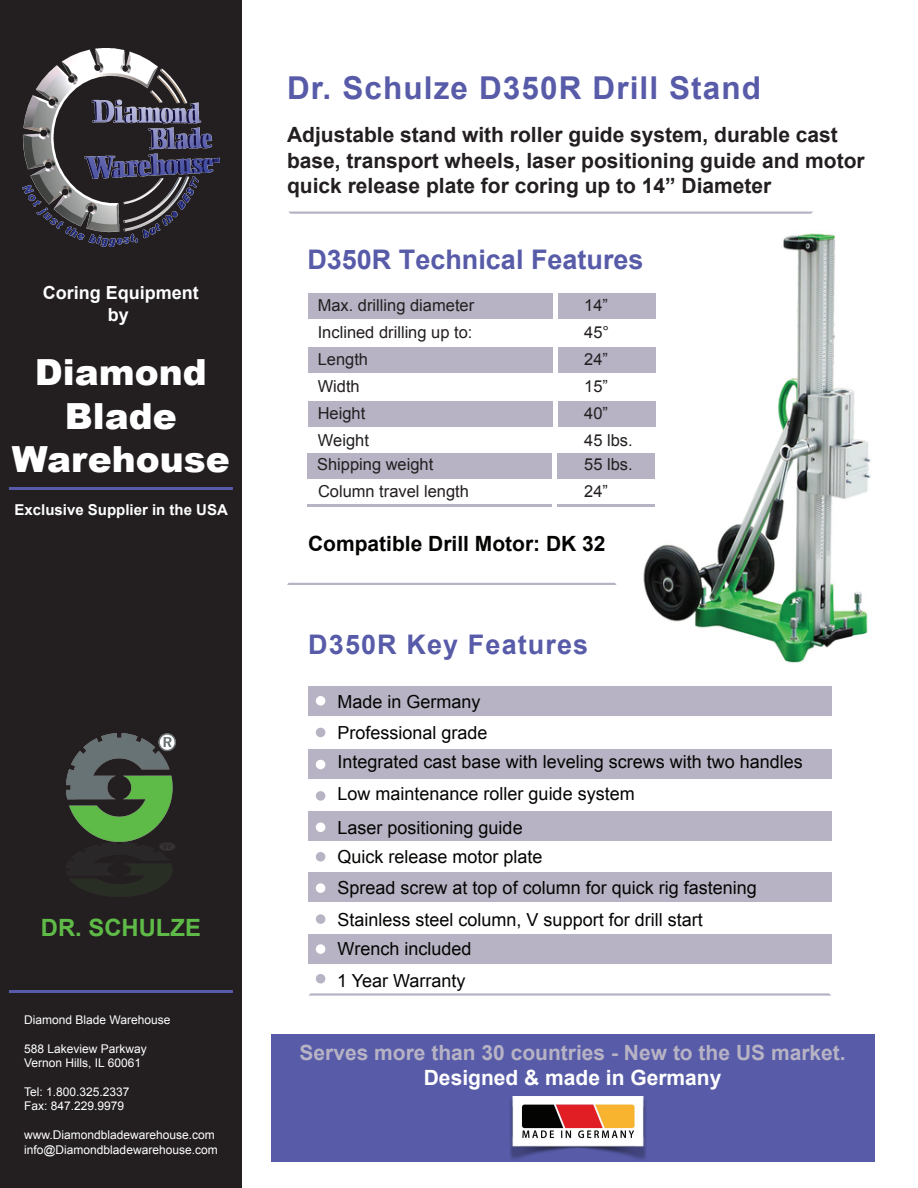
<style>
.page{position:relative;width:918px;height:1188px;background:#fff}
.page>*{position:absolute;margin:0;border:0;box-sizing:border-box;transform-origin:0 0}
.t1{font:900 36px/43.2px "Arial";color:#fff;text-align:center}
.t2{font:700 31.5px "Arial";letter-spacing:.035em;color:#575ba8}
.t3{font:700 27px "Arial";color:#575ba8}
.t4{font:700 27px "Arial";letter-spacing:.04em;color:#575ba8}
.t5{font:700 23.85px "Arial";color:#5fbb47}
.t6{font:700 21px/25.2px "Arial";color:#231f20}
.t7{font:700 21px "Arial";color:#b7b3c4}
.t8{font:700 21px "Arial";color:#040503}
.t9{font:700 21px "Arial";color:#fff}
.t10{font:18px/28.7px "Arial";color:#040503}
.t11{font:700 18px/21.6px "Arial";color:#fff;text-align:center}
.t12{font:18px "Arial";color:#050504}
.t13{font:16.5px "Arial";color:#231f20}
.t14{font:700 15px "Arial";color:#fff}
.t15{font:12px/14.4px "Arial";color:#fff}
</style>
<div class="page">
<img style="left:643px;top:233px;width:228px;height:430px">
<div style="left:271px;top:1034px;width:603px;height:127px;background:#575ba8"></div>
<div style="left:308px;top:872px;width:524px;height:30px;background:#b7b3c4"></div>
<div style="left:308px;top:686px;width:524px;height:30px;background:#b7b3c4"></div>
<div style="left:308px;top:749px;width:524px;height:29px;background:#b7b3c4"></div>
<div style="left:308px;top:811px;width:524px;height:30px;background:#b7b3c4"></div>
<div style="left:0;top:0;width:242px;height:1188px;background:#231f20"></div>
<img style="left:510px;top:1096px;width:136px;height:63px">
<hr style="left:9px;top:487px;width:224px;height:3px;background:#575ba8">
<img style="left:66px;top:734px;width:110px;height:162px">
<svg style="left:289px;top:212px;width:524px;height:2px"></svg>
<div style="left:308px;top:293px;width:245px;height:26px;background:#b7b3c4"></div>
<div style="left:558px;top:293px;width:98px;height:26px;background:#b7b3c4"></div>
<div style="left:558px;top:320px;width:98px;height:26px;background:#fff"></div>
<div style="left:308px;top:347px;width:245px;height:26px;background:#b7b3c4"></div>
<div style="left:558px;top:347px;width:98px;height:26px;background:#b7b3c4"></div>
<div style="left:558px;top:374px;width:98px;height:26px;background:#fff"></div>
<div style="left:308px;top:401px;width:245px;height:26px;background:#b7b3c4"></div>
<div style="left:558px;top:401px;width:98px;height:26px;background:#b7b3c4"></div>
<div style="left:558px;top:428px;width:98px;height:26px;background:#fff"></div>
<hr style="left:9px;top:990px;width:224px;height:3px;background:#575ba8">
<div style="left:316px;top:696px;width:9px;height:10px;background:#fff;border-radius:50%"></div>
<div style="left:316px;top:852px;width:9px;height:10px;background:#b7b3c4;border-radius:50%"></div>
<div style="left:316px;top:914px;width:9px;height:10px;background:#b7b3c4;border-radius:50%"></div>
<div style="left:316px;top:883px;width:9px;height:10px;background:#fff;border-radius:50%"></div>
<div style="left:316px;top:822px;width:9px;height:10px;background:#fff;border-radius:50%"></div>
<div style="left:316px;top:760px;width:9px;height:9px;background:#fff;border-radius:50%"></div>
<div style="left:316px;top:791px;width:9px;height:10px;background:#b7b3c4;border-radius:50%"></div>
<div style="left:316px;top:728px;width:9px;height:9px;background:#b7b3c4;border-radius:50%"></div>
<svg style="left:287px;top:583px;width:330px;height:2px"></svg>
<img style="left:22px;top:49px;width:197px;height:198px">
<div style="left:307px;top:453px;width:245px;height:26px;background:#b7b3c4"></div>
<div style="left:557px;top:453px;width:98px;height:26px;background:#b7b3c4"></div>
<div style="left:558px;top:479px;width:98px;height:26px;background:#fff"></div>
<div style="left:308px;top:934px;width:524px;height:30px;background:#b7b3c4"></div>
<div style="left:316px;top:944px;width:9px;height:10px;background:#fff;border-radius:50%"></div>
<hr style="left:307px;top:504px;width:245px;height:3px;background:#b7b3c4">
<hr style="left:557px;top:504px;width:98px;height:3px;background:#b7b3c4">
<svg style="left:308px;top:993px;width:523px;height:3px;background:#c9c5d2"></svg>
<div style="left:316px;top:974px;width:9px;height:10px;background:#b7b3c4;border-radius:50%"></div>
<p class="t11" style="left:43px;top:282px;width:158px">Coring Equipment by</p>
<h1 class="t1" style="left:12px;top:350px;width:220px">Diamond<br>Blade<br>Warehouse</h1>
<p class="t14" style="left:15px;top:501px;width:215px">Exclusive Supplier in the USA</p>
<h3 class="t5" style="left:41px;top:915px;width:162px">DR. SCHULZE</h3>
<p class="t15" style="left:24px;top:1013px;width:148px">Diamond Blade Warehouse</p>
<p class="t15" style="left:24px;top:1041px;width:124px">588 Lakeview Parkway<br>Vernon Hills, IL 60061</p>
<p class="t15" style="left:24px;top:1085px;width:107px">Tel: 1.800.325.2337<br>Fax: 847.229.9979</p>
<p class="t15" style="left:24px;top:1128px;width:195px">www.Diamondbladewarehouse.com info@Diamondbladewarehouse.com</p>
<h2 class="t2" style="left:287px;top:70px;width:476px">Dr. Schulze D350R Drill Stand</h2>
<p class="t6" style="left:287px;top:123px;width:579px">Adjustable stand with roller guide system, durable cast base, transport wheels, laser positioning guide and motor quick release plate for coring up to 14” Diameter</p>
<h3 class="t3" style="left:307px;top:244px;width:338px">D350R Technical Features</h3>
<p class="t13" style="left:318px;top:296px;width:158px">Max. drilling diameter</p>
<p class="t13" style="left:584px;top:296px;width:25px">14”</p>
<p class="t13" style="left:318px;top:323px;width:156px">Inclined drilling up to:</p>
<p class="t13" style="left:584px;top:323px;width:26px">45°</p>
<p class="t13" style="left:318px;top:350px;width:52px">Length</p>
<p class="t13" style="left:584px;top:350px;width:25px">24”</p>
<p class="t13" style="left:318px;top:377px;width:44px">Width</p>
<p class="t13" style="left:584px;top:377px;width:25px">15”</p>
<p class="t13" style="left:318px;top:404px;width:49px">Height</p>
<p class="t13" style="left:584px;top:404px;width:25px">40”</p>
<p class="t13" style="left:318px;top:431px;width:53px">Weight</p>
<p class="t13" style="left:584px;top:431px;width:50px">45 lbs.</p>
<p class="t13" style="left:317px;top:456px;width:118px">Shipping weight</p>
<p class="t13" style="left:584px;top:456px;width:50px">55 lbs.</p>
<p class="t13" style="left:318px;top:482px;width:153px">Column travel length</p>
<p class="t13" style="left:584px;top:482px;width:25px">24”</p>
<p class="t8" style="left:308px;top:532px;width:299px">Compatible Drill Motor: DK 32</p>
<h3 class="t4" style="left:308px;top:630px;width:281px">D350R Key Features</h3>
<p class="t10" style="left:338px;top:687px;width:145px">Made in Germany</p>
<p class="t10" style="left:338px;top:719px;width:467px">Professional grade<br>Integrated cast base with leveling screws with two handles</p>
<p class="t10" style="left:338px;top:777px;width:299px;line-height:33.5px">Low maintenance roller guide system<br>Laser positioning guide</p>
<p class="t10" style="left:338px;top:842px;width:207px">Quick release motor plate</p>
<p class="t10" style="left:338px;top:874px;width:421px">Spread screw at top of column for quick rig fastening</p>
<p class="t10" style="left:338px;top:905px;width:367px;line-height:29.4px">Stainless steel column, V support for drill start<br>Wrench included</p>
<p class="t12" style="left:337px;top:971px;width:130px">1 Year Warranty</p>
<p class="t7" style="left:300px;top:1041px;width:548px">Serves more than 30 countries - New to the US market.</p>
<p class="t9" style="left:424px;top:1066px;width:299px">Designed &amp; made in Germany</p>
</div>
